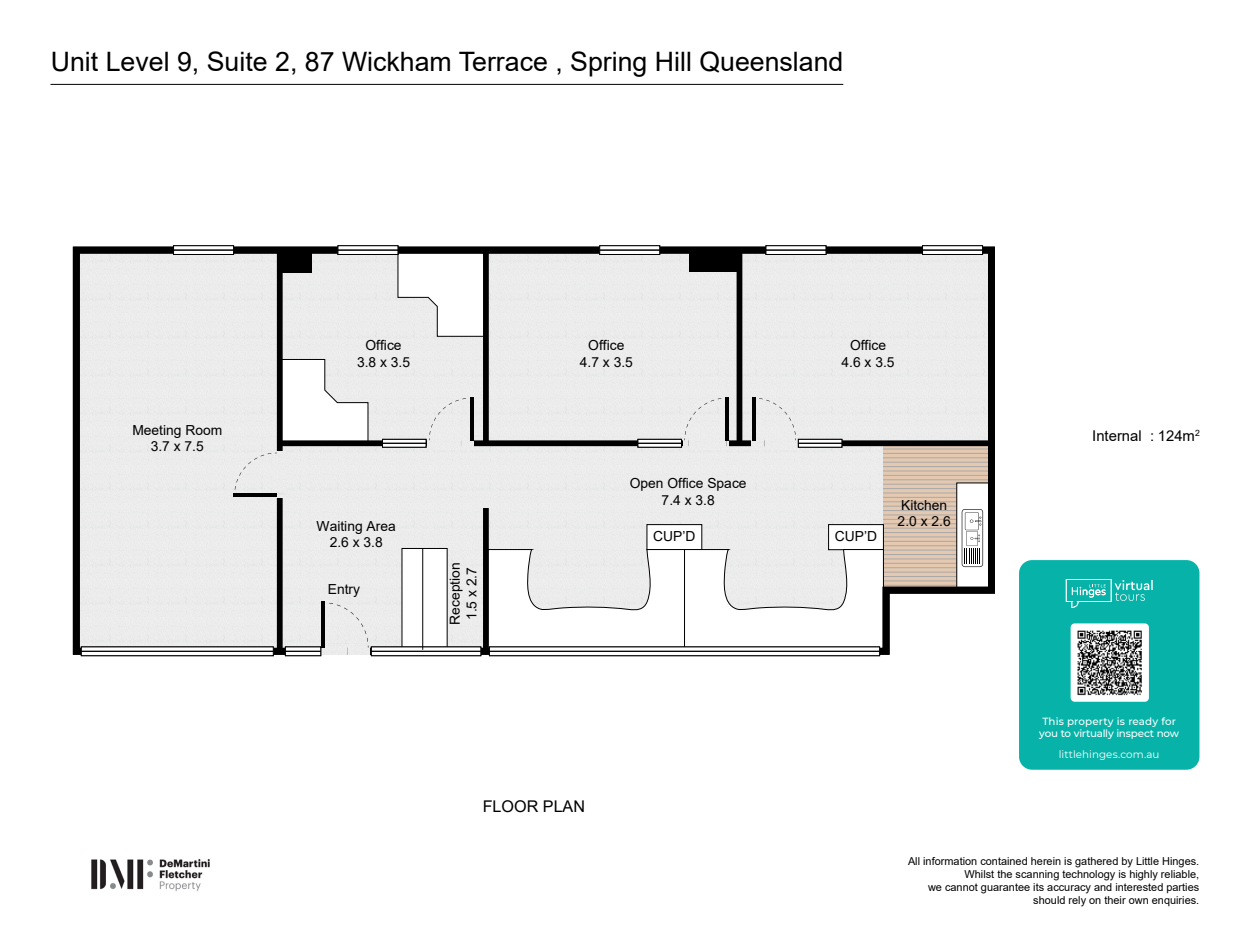
<style>
.page{position:relative;width:1250px;height:938px;background:#fff}
.page>*{position:absolute;margin:0;border:0;box-sizing:border-box;transform-origin:0 0}
.t1{font:26.75px "Arial";color:#000}
.t2{font:16.12px "Arial";color:#000}
.t3{font:14.88px "Arial";color:#000}
.t4{font:13.81px/16.6px "Arial";color:#000;text-align:center}
.t5{font:10.94px/13.1px "Arial";color:#000;text-align:right}
.t6{font:500 10.38px/12.4px "Montserrat";letter-spacing:-.005em;color:#fff}
.t7{font:10.38px "Montserrat";letter-spacing:.005em;color:#fff}
</style>
<div class="page">
<div style="left:1019px;top:560px;width:180px;height:209px;background:#07b3a8;border-radius:13px"></div>
<svg style="left:1066px;top:579px;width:87px;height:29px"></svg>
<svg style="left:72px;top:245px;width:923px;height:412px;background:#e2e1e1"></svg>
<div style="left:277px;top:250px;width:6px;height:401px;background:#000"></div>
<div style="left:280px;top:440px;width:712px;height:6px;background:#000"></div>
<div style="left:737px;top:250px;width:5px;height:193px;background:#000"></div>
<div style="left:483px;top:250px;width:6px;height:193px;background:#000"></div>
<div style="left:483px;top:508px;width:6px;height:143px;background:#000"></div>
<svg style="left:962px;top:509px;width:21px;height:58px"></svg>
<div style="left:272px;top:451px;width:14px;height:46px;background:#ebebeb"></div>
<hr style="left:234px;top:493px;width:43px;height:4px;background:#000">
<div style="left:235px;top:453px;width:42px;height:36px;background:#ececec"></div>
<div style="left:428px;top:435px;width:45px;height:14px;background:#ebebeb"></div>
<hr style="left:470px;top:397px;width:3px;height:43px;background:#000">
<div style="left:321px;top:640px;width:49px;height:15px;background:#ececec"></div>
<hr style="left:321px;top:601px;width:4px;height:47px;background:#000">
<svg style="left:173px;top:245px;width:61px;height:10px"></svg>
<hr style="left:174px;top:250px;width:60px;height:1px;background:#000">
<svg style="left:337px;top:245px;width:148px;height:92px"></svg>
<hr style="left:338px;top:250px;width:60px;height:1px;background:#000">
<svg style="left:599px;top:245px;width:61px;height:10px"></svg>
<hr style="left:600px;top:250px;width:60px;height:1px;background:#000">
<svg style="left:765px;top:245px;width:62px;height:10px"></svg>
<hr style="left:766px;top:250px;width:60px;height:1px;background:#000">
<svg style="left:922px;top:245px;width:61px;height:10px"></svg>
<hr style="left:923px;top:250px;width:60px;height:1px;background:#000">
<svg style="left:382px;top:398px;width:84px;height:50px"></svg>
<hr style="left:383px;top:443px;width:43px;height:1px;background:#000">
<svg style="left:683px;top:435px;width:46px;height:14px"></svg>
<hr style="left:725px;top:397px;width:4px;height:43px;background:#000">
<svg style="left:752px;top:435px;width:45px;height:14px"></svg>
<hr style="left:752px;top:397px;width:3px;height:43px;background:#000">
<svg style="left:637px;top:398px;width:84px;height:50px;background:#e3e3e3"></svg>
<hr style="left:638px;top:443px;width:43px;height:1px;background:#000">
<svg style="left:759px;top:398px;width:83px;height:50px;background:#e3e4e4"></svg>
<hr style="left:798px;top:443px;width:44px;height:1px;background:#000">
<svg style="left:81px;top:646px;width:193px;height:10px"></svg>
<hr style="left:81px;top:651px;width:192px;height:1px;background:#000">
<svg style="left:285px;top:646px;width:36px;height:10px"></svg>
<hr style="left:285px;top:651px;width:36px;height:1px;background:#000">
<svg style="left:329px;top:603px;width:152px;height:53px"></svg>
<hr style="left:371px;top:651px;width:110px;height:1px;background:#000">
<svg style="left:487px;top:549px;width:397px;height:107px"></svg>
<hr style="left:489px;top:651px;width:391px;height:1px;background:#000">
<div style="left:282px;top:250px;width:29px;height:22px;background:#000"></div>
<div style="left:689px;top:250px;width:50px;height:21px;background:#000"></div>
<hr style="left:422px;top:548px;width:1px;height:101px;background:#000">
<hr style="left:51px;top:84px;width:792px;height:1px;background:#000">
<img style="left:91px;top:859px;width:119px;height:32px">
<div style="left:1071px;top:623px;width:78px;height:78px;background:#fff;border-radius:4px"></div>
<img style="left:1077px;top:630px;width:65px;height:66px">
<h1 class="t1" style="left:51px;top:43px;width:794px">Unit Level 9, Suite 2, 87 Wickham Terrace , Spring Hill Queensland</h1>
<p class="t4" style="left:132px;top:421px;width:91px">Meeting Room<br>3.7 x 7.5</p>
<p class="t4" style="left:357px;top:337px;width:55px">Office<br>3.8 x 3.5</p>
<p class="t4" style="left:580px;top:337px;width:55px">Office<br>4.7 x 3.5</p>
<p class="t4" style="left:842px;top:337px;width:55px">Office<br>4.6 x 3.5</p>
<p class="t4" style="left:317px;top:517px;width:81px">Waiting Area<br>2.6 x 3.8</p>
<p class="t4" style="left:328px;top:580px;width:34px">Entry</p>
<p class="t4" style="left:447px;top:624px;width:64px;rotate:-90deg">Reception<br>1.5 x 2.7</p>
<p class="t4" style="left:630px;top:475px;width:118px">Open Office Space<br>7.4 x 3.8</p>
<p class="t4" style="left:653px;top:527px;width:44px">CUP’D</p>
<h2 class="t2" style="left:483px;top:794px;width:104px">FLOOR PLAN</h2>
<p class="t4" style="left:835px;top:527px;width:44px">CUP’D</p>
<p class="t4" style="left:898px;top:496px;width:55px;text-align:left">Kitchen<br>2.0 x 2.6</p>
<h3 class="t3" style="left:1092px;top:425px;width:109px">Internal 124m<sup>2</sup></h3>
<h3 class="t3" style="left:1150px;top:425px;width:6px">:</h3>
<p class="t6" style="left:1039px;top:714px;width:141px">This property is ready for you to virtually inspect now</p>
<p class="t7" style="left:1059px;top:747px;width:102px">littlehinges.com.au</p>
<p class="t5" style="left:908px;top:854px;width:293px">All information contained herein is gathered by Little Hinges.<br>Whilst the scanning technology is highly reliable,<br>we cannot guarantee its accuracy and interested parties should rely on their own enquiries.</p>
</div>
